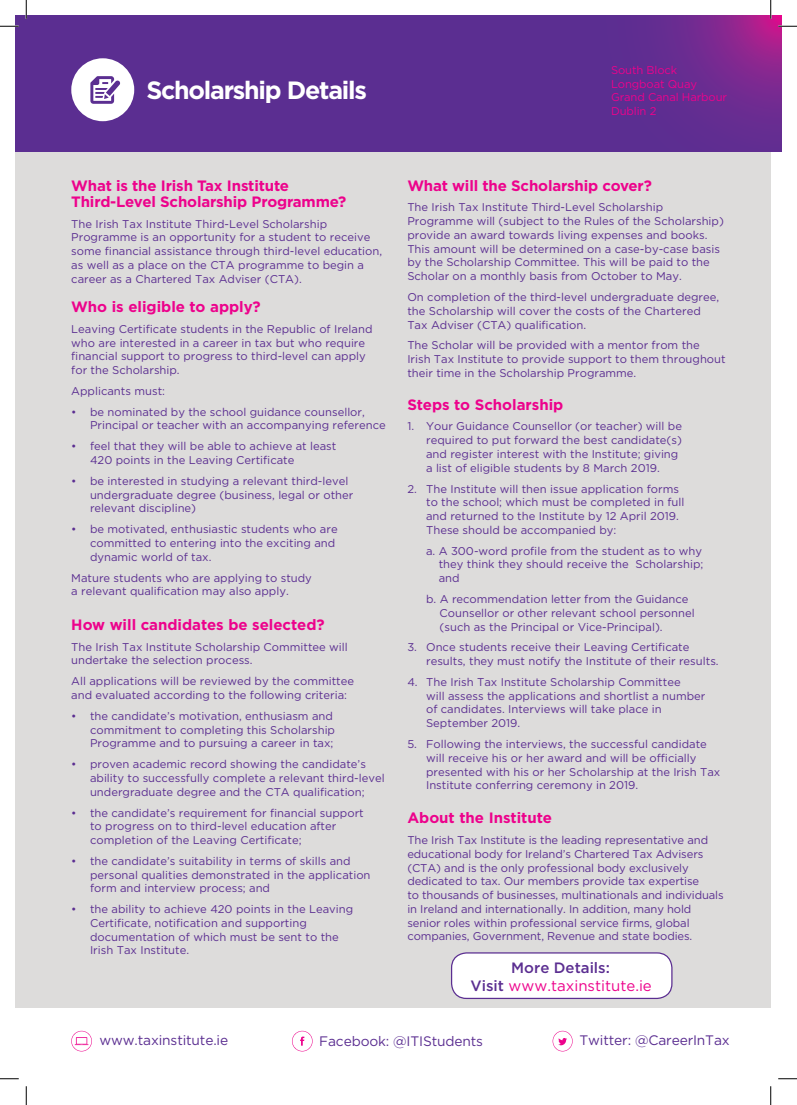
<style>
.page{position:relative;width:797px;height:1105px;background:#fff}
.page>*{position:absolute;margin:0;border:0;box-sizing:border-box;transform-origin:0 0}
.t1{font:700 25px "Gotham";letter-spacing:-.05em;color:#fff}
.t2{font:700 15px/16.2px "Gotham";letter-spacing:-.01em;color:#ed028c}
.t3{font:15px/17.5px "Gotham";color:#ed028c;text-align:center}
.t4{font:13.75px "Gotham";letter-spacing:-.01em;color:#5b2e91}
.t5{font:11.25px/13.8px "Gotham";color:#5b2e91}
.t6{font:11.25px/13.8px "Gotham";letter-spacing:-.01em;color:#ed028c}
.s1{font-weight:500;color:#5b2e91}
</style>
<div class="page">
<div style="left:16px;top:16px;width:754px;height:1073px;background:#dddcdb"></div>
<div style="left:16px;top:1008px;width:754px;height:81px;background:#fff"></div>
<svg style="left:552px;top:1031px;width:20px;height:20px"></svg>
<svg style="left:71px;top:1031px;width:21px;height:20px"></svg>
<svg style="left:292px;top:1031px;width:20px;height:20px"></svg>
<svg style="left:16px;top:16px;width:765px;height:136px"></svg>
<div style="left:71px;top:58px;width:63px;height:63px;background:#fff;border-radius:50%"></div>
<svg style="left:90px;top:76px;width:30px;height:28px"></svg>
<div style="left:451px;top:953px;width:221px;height:45px;background:#fff;border-radius:15px"></div>
<div style="left:451px;top:952px;width:221px;height:47px;border:1px solid #5b2e91;border-radius:15px"></div>
<svg style="left:0;top:25px;width:19px;height:2px"></svg>
<svg style="left:778px;top:25px;width:19px;height:2px"></svg>
<svg style="left:0;top:1078px;width:19px;height:1px"></svg>
<svg style="left:778px;top:1078px;width:19px;height:1px"></svg>
<svg style="left:25px;top:0;width:2px;height:19px"></svg>
<svg style="left:25px;top:1086px;width:2px;height:19px"></svg>
<svg style="left:770px;top:0;width:1px;height:19px"></svg>
<svg style="left:770px;top:1086px;width:1px;height:19px"></svg>
<p class="t1" style="left:146px;top:74px;width:222px">Scholarship Details</p>
<p class="t6" style="left:611px;top:63px;width:118px">South Block<br>Longboat Quay<br>Grand Canal Harbour<br>Dublin 2</p>
<p class="t2" style="left:71px;top:177px;width:277px">What is the Irish Tax Institute<br>Third-Level Scholarship Programme?</p>
<p class="t5" style="left:71px;top:217px;width:312px">The Irish Tax Institute Third-Level Scholarship Programme is an opportunity for a student to receive some financial assistance through third-level education, as well as a place on the CTA programme to begin a career as a Chartered Tax Adviser (CTA).</p>
<p class="t2" style="left:71px;top:298px;width:191px">Who is eligible to apply?</p>
<p class="t5" style="left:71px;top:322px;width:303px">Leaving Certificate students in the Republic of Ireland who are interested in a career in tax but who require financial support to progress to third-level can apply for the Scholarship.</p>
<p class="t5" style="left:71px;top:384px;width:95px">Applicants must:</p>
<p class="t5" style="left:90px;top:405px;width:297px;text-indent:-19px">• be nominated by the school guidance counsellor,<br>Principal or teacher with an accompanying reference</p>
<p class="t5" style="left:90px;top:439px;width:248px;text-indent:-19px">• feel that they will be able to achieve at least<br>420 points in the Leaving Certificate</p>
<p class="t5" style="left:90px;top:474px;width:265px;text-indent:-19px">• be interested in studying a relevant third-level undergraduate degree (business, legal or other relevant discipline)</p>
<p class="t5" style="left:90px;top:522px;width:249px;text-indent:-19px">• be motivated, enthusiastic students who are committed to entering into the exciting and dynamic world of tax.</p>
<p class="t5" style="left:71px;top:570px;width:242px">Mature students who are applying to study a relevant qualification may also apply.</p>
<p class="t2" style="left:71px;top:616px;width:255px">How will candidates be selected?</p>
<p class="t5" style="left:71px;top:639px;width:278px">The Irish Tax Institute Scholarship Committee will undertake the selection process.</p>
<p class="t5" style="left:71px;top:674px;width:284px">All applications will be reviewed by the committee and evaluated according to the following criteria:</p>
<p class="t5" style="left:90px;top:709px;width:246px;text-indent:-19px">• the candidate’s motivation, enthusiasm and commitment to completing this Scholarship<br>Programme and to pursuing a career in tax;</p>
<p class="t5" style="left:90px;top:757px;width:296px;text-indent:-19px">• proven academic record showing the candidate’s ability to successfully complete a relevant third-level undergraduate degree and the CTA qualification;</p>
<p class="t5" style="left:90px;top:805px;width:275px;text-indent:-19px">• the candidate’s requirement for financial support to progress on to third-level education after completion of the Leaving Certificate;</p>
<p class="t5" style="left:90px;top:854px;width:282px;text-indent:-19px">• the candidate’s suitability in terms of skills and personal qualities demonstrated in the application form and interview process; and</p>
<p class="t5" style="left:90px;top:902px;width:264px;text-indent:-19px">• the ability to achieve 420 points in the Leaving Certificate, notification and supporting documentation of which must be sent to the Irish Tax Institute.</p>
<h2 class="t2" style="left:407px;top:177px;width:246px">What will the Scholarship cover?</h2>
<p class="t5" style="left:407px;top:200px;width:318px">The Irish Tax Institute Third-Level Scholarship Programme will (subject to the Rules of the Scholarship) provide an award towards living expenses and books.<br>This amount will be determined on a case-by-case basis by the Scholarship Committee. This will be paid to the Scholar on a monthly basis from October to May.</p>
<p class="t5" style="left:407px;top:290px;width:313px">On completion of the third-level undergraduate degree, the Scholarship will cover the costs of the Chartered<br>Tax Adviser (CTA) qualification.</p>
<p class="t5" style="left:407px;top:338px;width:320px">The Scholar will be provided with a mentor from the<br>Irish Tax Institute to provide support to them throughout their time in the Scholarship Programme.</p>
<h2 class="t2" style="left:407px;top:396px;width:158px">Steps to Scholarship</h2>
<p class="t5" style="left:426px;top:419px;width:257px;text-indent:-19px">1. Your Guidance Counsellor (or teacher) will be required to put forward the best candidate(s) and register interest with the Institute; giving a list of eligible students by 8 March 2019.</p>
<p class="t5" style="left:426px;top:481px;width:260px;text-indent:-19px">2. The Institute will then issue application forms to the school; which must be completed in full and returned to the Institute by 12 April 2019.<br>These should be accompanied by:</p>
<p class="t5" style="left:439px;top:544px;width:266px;text-align:justify;text-indent:-13px">a. A 300-word profile from the student as to why they think they should receive the Scholarship; and</p>
<p class="t5" style="left:439px;top:592px;width:257px;text-indent:-13px">b. A recommendation letter from the Guidance<br>Counsellor or other relevant school personnel (such as the Principal or Vice-Principal).</p>
<p class="t5" style="left:426px;top:640px;width:294px;text-indent:-19px">3. Once students receive their Leaving Certificate results, they must notify the Institute of their results.</p>
<p class="t5" style="left:426px;top:675px;width:281px;text-indent:-19px">4. The Irish Tax Institute Scholarship Committee<br>will assess the applications and shortlist a number of candidates. Interviews will take place in September 2019.</p>
<p class="t5" style="left:426px;top:737px;width:296px;text-indent:-19px">5. Following the interviews, the successful candidate will receive his or her award and will be officially presented with his or her Scholarship at the Irish Tax Institute conferring ceremony in 2019.</p>
<h2 class="t2" style="left:407px;top:810px;width:146px">About the Institute</h2>
<p class="t5" style="left:407px;top:833px;width:318px">The Irish Tax Institute is the leading representative and educational body for Ireland’s Chartered Tax Advisers (CTA) and is the only professional body exclusively dedicated to tax. Our members provide tax expertise<br>to thousands of businesses, multinationals and individuals in Ireland and internationally. In addition, many hold senior roles within professional service firms, global companies, Government, Revenue and state bodies.</p>
<p class="t3" style="left:470px;top:959px;width:183px"><span class="s1">More Details:<br>Visit</span> www.taxinstitute.ie</p>
<p class="t4" style="left:99px;top:1032px;width:130px">www.taxinstitute.ie</p>
<p class="t4" style="left:319px;top:1033px;width:165px">Facebook: @ITIStudents</p>
<p class="t4" style="left:579px;top:1032px;width:152px">Twitter: @CareerInTax</p>
</div>
